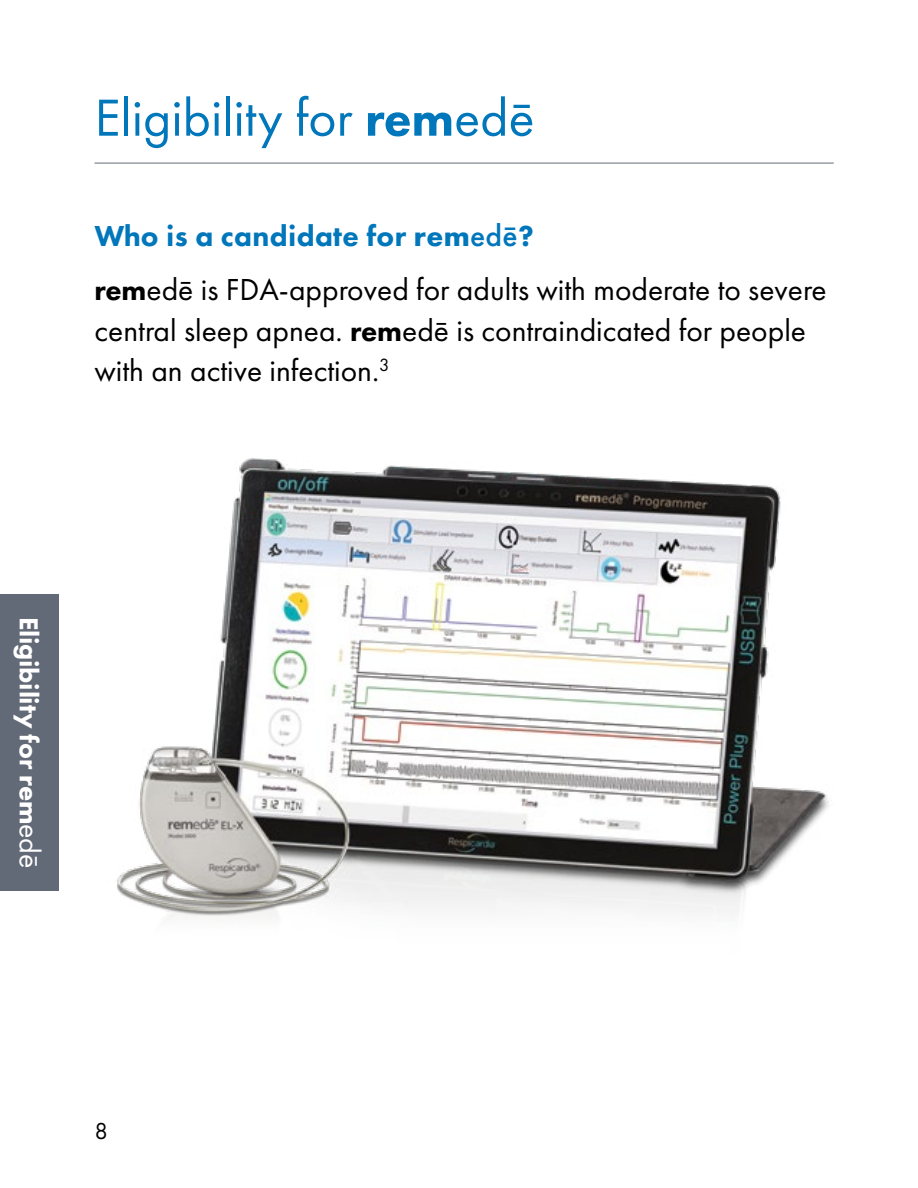
<style>
.page{position:relative;width:918px;height:1188px;background:#fff}
.page>*{position:absolute;margin:0;border:0;box-sizing:border-box;transform-origin:0 0}
.t1{font:54px "Futura PT";color:#0076bb}
.t2{font:31.5px/40.5px "Futura PT";color:#000}
.t3{font:800 30px "Futura PT";letter-spacing:.01em;color:#0076bb}
.t4{font:800 27px "Futura PT";letter-spacing:-.01em;color:#fff}
.t5{font:24px "Futura PT";color:#000}
.s1{font-weight:800;font-size:50.7px}
.s2{font-weight:700}
.s3{font-weight:500;font-size:31.5px}
.s4{font-weight:800;font-size:29.7px}
.s5{font-weight:400;font-size:30px}
</style>
<div class="page">
<hr style="left:94px;top:163px;width:740px;height:1px;background:#636a77">
<img style="left:58px;top:458px;width:771px;height:461px">
<div style="left:0;top:594px;width:58px;height:297px;background:#636a77"></div>
<h1 class="t1" style="left:94px;top:86px;width:442px">Eligibility for <span class="s1">rem</span>edē</h1>
<p class="t3" style="left:94px;top:217px;width:441px">Who is a candidate for <span class="s2">rem</span><span class="s3">edē</span>?</p>
<p class="t2" style="left:94px;top:269px;width:734px"><span class="s4">rem</span>edē is FDA-approved for adults with moderate to severe central sleep apnea. <span class="s4">rem</span>edē is contraindicated for people with an active infection.<sup>3</sup></p>
<p class="t4" style="left:46px;top:617px;width:252px;rotate:90deg">Eligibility for <span class="s2">rem</span><span class="s5">edē</span></p>
<p class="t5" style="left:94px;top:1117px;width:15px">8</p>
</div>
